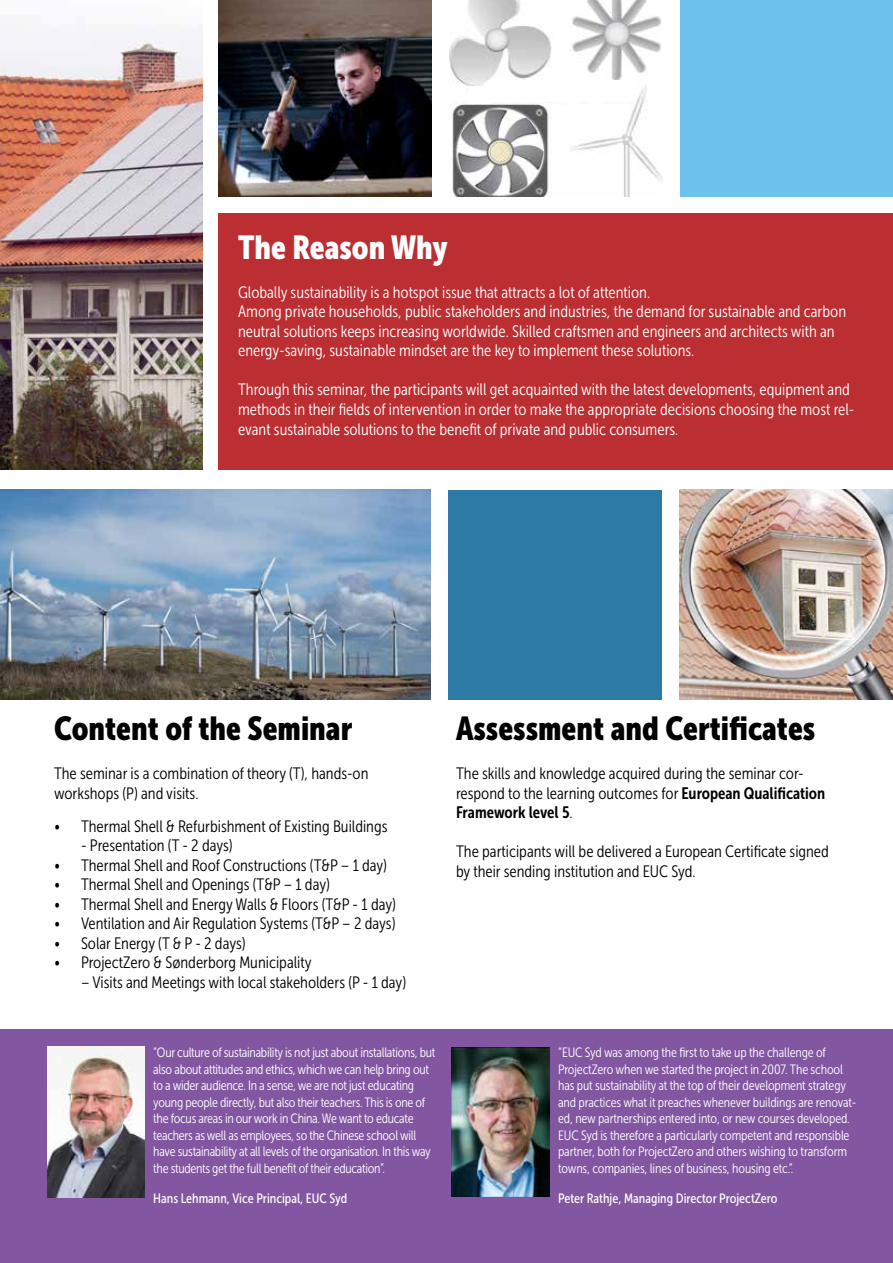
<style>
.page{position:relative;width:893px;height:1263px;background:#fff}
.page>*{position:absolute;margin:0;border:0;box-sizing:border-box;transform-origin:0 0}
.t1{font:33px "Museo Sans Cond 900";color:#000}
.t2{font:33px "Museo Sans Cond 900";color:#fff}
.t3{font:16.5px/19.5px "Museo Sans Cond 300";color:#000}
.t4{font:16.5px/19.5px "Museo Sans Cond 300";color:#fff}
.t5{font:16.5px "Museo Sans Cond 700";letter-spacing:-.005em;color:#000}
.t6{font:13.5px/16.5px "Museo Sans Cond 300";letter-spacing:-.02em;color:#fff}
.t7{font:13.5px "Museo Sans Cond 500";color:#fff}
.s1{font-family:"Museo Sans Cond 700"}
.s2{font-family:"Museo Sans Cond 300"}
</style>
<div class="page">
<div style="left:0;top:1029px;width:893px;height:234px;background:#8356a1"></div>
<img style="left:47px;top:1046px;width:98px;height:151px">
<img style="left:452px;top:1047px;width:98px;height:149px">
<img style="left:218px;top:0;width:214px;height:197px">
<div style="left:681px;top:0;width:212px;height:197px;background:#6dc3ee"></div>
<img style="left:0;top:24px;width:202px;height:446px">
<div style="left:218px;top:213px;width:675px;height:257px;background:#bb2f33"></div>
<img style="left:0;top:490px;width:430px;height:209px">
<div style="left:449px;top:490px;width:213px;height:209px;background:#2d7aa6"></div>
<img style="left:680px;top:490px;width:213px;height:209px">
<img style="left:450px;top:0;width:213px;height:197px">
<div style="left:489px;top:81px;width:145px;height:21px;background:#fff"></div>
<div style="left:470px;top:86px;width:19px;height:17px;background:#fff"></div>
<svg style="left:484px;top:80px;width:20px;height:6px"></svg>
<h1 class="t2" style="left:238px;top:229px;width:211px">The Reason Why</h1>
<p class="t4" style="left:238px;top:283px;width:609px">Globally sustainability is a hotspot issue that attracts a lot of attention.<br>Among private households, public stakeholders and industries, the demand for sustainable and carbon neutral solutions keeps increasing worldwide. Skilled craftsmen and engineers and architects with an energy-saving, sustainable mindset are the key to implement these solutions.</p>
<p class="t4" style="left:238px;top:380px;width:618px">Through this seminar, the participants will get acquainted with the latest developments, equipment and methods in their fields of intervention in order to make the appropriate decisions choosing the most rel&shy;evant sustainable solutions to the benefit of private and public consumers.</p>
<h1 class="t1" style="left:54px;top:710px;width:300px">Content of the Seminar</h1>
<p class="t3" style="left:54px;top:764px;width:316px">The seminar is a combination of theory (T), hands-on workshops (P) and visits.</p>
<p class="t3" style="left:54px;top:816px;width:335px">• Thermal Shell &amp; Refurbishment of Existing Buildings</p>
<p class="t3" style="left:81px;top:836px;width:153px">- Presentation (T - 2 days)</p>
<p class="t3" style="left:54px;top:855px;width:335px">• Thermal Shell and Roof Constructions (T&amp;P – 1 day)</p>
<p class="t3" style="left:54px;top:875px;width:277px">• Thermal Shell and Openings (T&amp;P – 1 day)</p>
<p class="t3" style="left:54px;top:894px;width:343px">• Thermal Shell and Energy Walls &amp; Floors (T&amp;P - 1 day)</p>
<p class="t3" style="left:54px;top:914px;width:343px">• Ventilation and Air Regulation Systems (T&amp;P – 2 days)</p>
<p class="t3" style="left:54px;top:933px;width:193px">• Solar Energy (T &amp; P - 2 days)</p>
<p class="t3" style="left:54px;top:953px;width:259px">• ProjectZero &amp; Sønderborg Municipality</p>
<p class="t3" style="left:81px;top:972px;width:327px">– Visits and Meetings with local stakeholders (P - 1 day)</p>
<h1 class="t1" style="left:456px;top:710px;width:361px">Assessment and Certificates</h1>
<p class="t3" style="left:456px;top:764px;width:371px">The skills and knowledge acquired during the seminar cor&shy;respond to the learning outcomes for <span class="s1">European Qualification</span></p>
<p class="t5" style="left:456px;top:803px;width:118px">Framework level 5<span class="s2">.</span></p>
<p class="t3" style="left:456px;top:842px;width:374px">The participants will be delivered a European Certificate signed by their sending institution and EUC Syd.</p>
<p class="t6" style="left:153px;top:1044px;width:284px">“Our culture of sustainability is not just about installations, but also about attitudes and ethics, which we can help bring out to a wider audience. In a sense, we are not just educating young people directly, but also their teachers. This is one of the focus areas in our work in China. We want to educate teachers as well as employees, so the Chinese school will have sustainability at all levels of the organisation. In this way the students get the full benefit of their education”.</p>
<p class="t7" style="left:153px;top:1191px;width:195px">Hans Lehmann, Vice Principal, EUC Syd</p>
<p class="t6" style="left:558px;top:1044px;width:300px">“EUC Syd was among the first to take up the challenge of ProjectZero when we started the project in 2007. The school has put sustainability at the top of their development strategy and practices what it preaches whenever buildings are renovat&shy;ed, new partnerships entered into, or new courses developed.<br>EUC Syd is therefore a particularly competent and responsible partner, both for ProjectZero and others wishing to transform towns, companies, lines of business, housing etc.”.</p>
<p class="t7" style="left:558px;top:1191px;width:221px">Peter Rathje, Managing Director ProjectZero</p>
</div>
